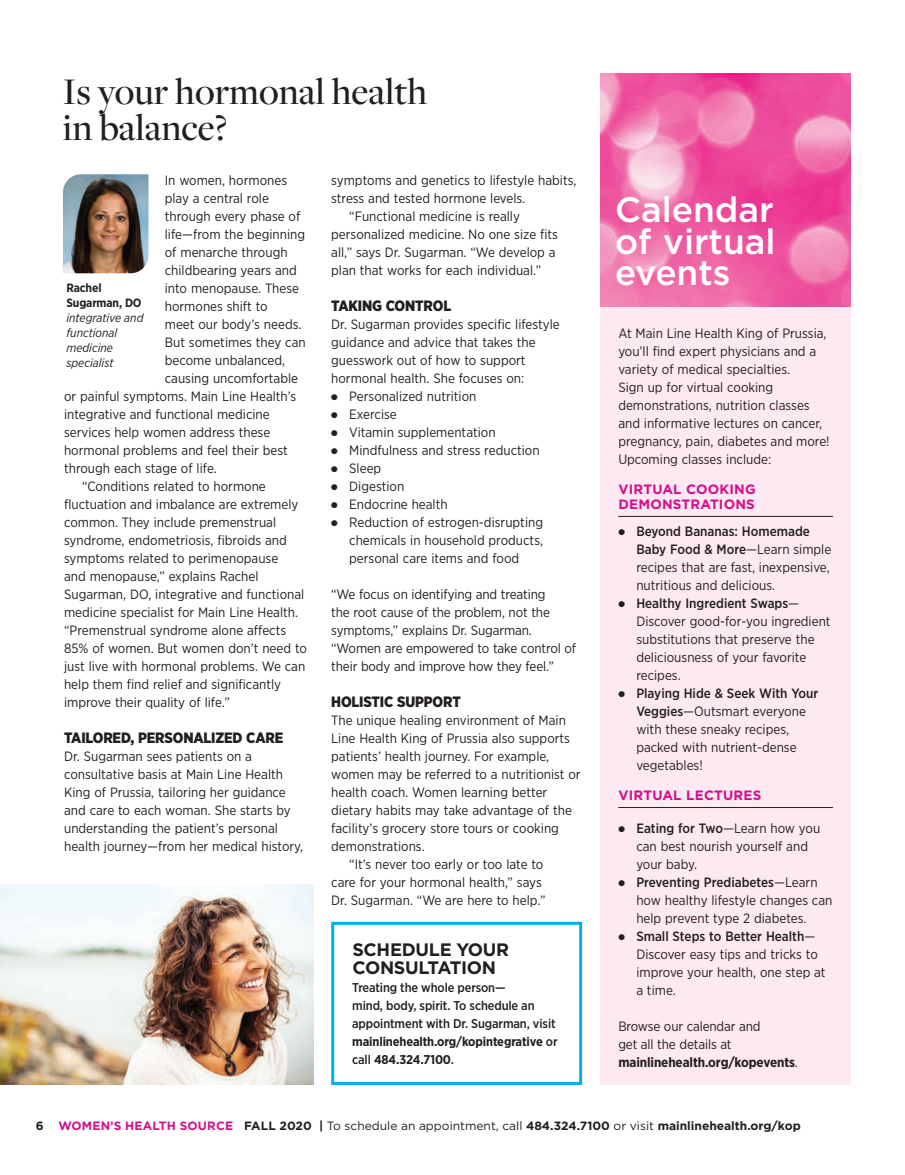
<style>
.page{position:relative;width:905px;height:1175px;background:#fff}
.page>*{position:absolute;margin:0;border:0;box-sizing:border-box;transform-origin:0 0}
.t1{font:500 39px/36px "Freight Disp Pro";color:#231f20}
.t2{font:35.25px/31.5px "Gotham OTF Medium";color:#fff}
.t3{font:700 18px/18px "Gotham OTF";letter-spacing:-.015em;color:#231f20}
.t4{font:900 15px "Gotham Narrow";letter-spacing:-.01em;color:#231f20}
.t5{font:13.5px/18px "Gotham Narrow";color:#231f20}
.t6{font:700 13.5px/15px "Gotham OTF";letter-spacing:.015em;color:#d50d8c}
.t7{font:500 12.75px/18px "Gotham Narrow";letter-spacing:-.01em;color:#231f20}
.t8{font:700 12px "Gotham OTF";color:#231f20}
.t9{font:italic 12px/15px "Gotham Narrow";color:#231f20}
.t10{font:700 12px "Gotham Narrow";letter-spacing:-.01em;color:#231f20}
.s1{font-weight:700}
.s2{font-weight:500}
.s3{color:#d50d8c}
.s4{font-family:"Gotham OTF Book";font-weight:400}
</style>
<div class="page">
<img style="left:600px;top:74px;width:250px;height:233px">
<div style="left:331px;top:921px;width:251px;height:164px;border:3px solid #00aeef"></div>
<div style="left:600px;top:307px;width:250px;height:777px;background:#fce9f1"></div>
<hr style="left:618px;top:516px;width:214px;height:1px;background:#231f20">
<hr style="left:618px;top:807px;width:214px;height:1px;background:#231f20">
<img style="left:0;top:884px;width:314px;height:200px">
<img style="left:63px;top:174px;width:85px;height:99px">
<h1 class="t1" style="left:63px;top:72px;width:365px">Is your hormonal health in balance?</h1>
<p class="t5" style="left:165px;top:170px;width:124px">In women, hormones</p>
<p class="t5" style="left:165px;top:188px;width:106px">play a central role</p>
<p class="t5" style="left:165px;top:206px;width:137px">through every phase of</p>
<p class="t5" style="left:165px;top:224px;width:142px">life—from the beginning</p>
<p class="t5" style="left:165px;top:242px;width:124px">of menarche through</p>
<p class="t5" style="left:165px;top:260px;width:134px">childbearing years and</p>
<p class="t5" style="left:165px;top:278px;width:136px">into menopause. These</p>
<p class="t5" style="left:165px;top:296px;width:104px">hormones shift to</p>
<p class="t5" style="left:165px;top:314px;width:138px">meet our body’s needs.</p>
<p class="t5" style="left:165px;top:332px;width:142px">But sometimes they can</p>
<p class="t5" style="left:165px;top:350px;width:122px">become unbalanced,</p>
<p class="t5" style="left:165px;top:368px;width:135px">causing uncomfortable</p>
<p class="t5" style="left:64px;top:386px;width:234px">or painful symptoms. Main Line Health’s</p>
<p class="t5" style="left:64px;top:404px;width:207px">integrative and functional medicine</p>
<p class="t5" style="left:64px;top:422px;width:208px">services help women address these</p>
<p class="t5" style="left:64px;top:440px;width:225px">hormonal problems and feel their best</p>
<p class="t5" style="left:64px;top:458px;width:154px">through each stage of life.</p>
<p class="t5" style="left:82px;top:476px;width:185px">“Conditions related to hormone</p>
<p class="t5" style="left:64px;top:494px;width:236px">fluctuation and imbalance are extremely</p>
<p class="t5" style="left:64px;top:512px;width:214px">common. They include premenstrual</p>
<p class="t5" style="left:64px;top:530px;width:224px">syndrome, endometriosis, fibroids and</p>
<p class="t5" style="left:64px;top:548px;width:216px">symptoms related to perimenopause</p>
<p class="t5" style="left:64px;top:566px;width:196px">and menopause,” explains Rachel</p>
<p class="t5" style="left:64px;top:584px;width:242px">Sugarman, DO, integrative and functional</p>
<p class="t5" style="left:64px;top:602px;width:235px">medicine specialist for Main Line Health.</p>
<p class="t5" style="left:64px;top:620px;width:224px">“Premenstrual syndrome alone affects</p>
<p class="t5" style="left:64px;top:638px;width:244px">85% of women. But women don’t need to</p>
<p class="t5" style="left:64px;top:656px;width:243px">just live with hormonal problems. We can</p>
<p class="t5" style="left:64px;top:674px;width:218px">help them find relief and significantly</p>
<p class="t5" style="left:64px;top:692px;width:167px">improve their quality of life.”</p>
<p class="t4" style="left:64px;top:727px;width:221px">TAILORED, PERSONALIZED CARE</p>
<p class="t5" style="left:64px;top:746px;width:241px">Dr. Sugarman sees patients on a consultative basis at Main Line Health King of Prussia, tailoring her guidance and care to each woman. She starts by understanding the patient’s personal health journey—from her medical history,</p>
<p class="t10" style="left:66px;top:280px;width:37px">Rachel</p>
<p class="t10" style="left:66px;top:295px;width:77px">Sugarman, DO</p>
<p class="t9" style="left:66px;top:310px;width:79px">integrative and functional medicine specialist</p>
<p class="t5" style="left:331px;top:170px;width:247px">symptoms and genetics to lifestyle habits,</p>
<p class="t5" style="left:331px;top:188px;width:195px">stress and tested hormone levels.</p>
<p class="t5" style="left:349px;top:206px;width:172px">“Functional medicine is really</p>
<p class="t5" style="left:331px;top:224px;width:228px">personalized medicine. No one size fits</p>
<p class="t5" style="left:331px;top:242px;width:226px">all,” says Dr. Sugarman. “We develop a</p>
<p class="t5" style="left:331px;top:260px;width:211px">plan that works for each individual.”</p>
<p class="t4" style="left:331px;top:295px;width:122px">TAKING CONTROL</p>
<p class="t5" style="left:331px;top:314px;width:230px">Dr. Sugarman provides specific lifestyle guidance and advice that takes the guesswork out of how to support hormonal health. She focuses on:</p>
<p class="t5" style="left:331px;top:386px;width:147px">● Personalized nutrition</p>
<p class="t5" style="left:331px;top:404px;width:67px">● Exercise</p>
<p class="t5" style="left:331px;top:422px;width:166px">● Vitamin supplementation</p>
<p class="t5" style="left:331px;top:440px;width:210px">● Mindfulness and stress reduction</p>
<p class="t5" style="left:331px;top:458px;width:52px">● Sleep</p>
<p class="t5" style="left:331px;top:476px;width:74px">● Digestion</p>
<p class="t5" style="left:331px;top:494px;width:118px">● Endocrine health</p>
<p class="t5" style="left:349px;top:512px;width:195px;text-align:justify;text-indent:-18px">● Reduction of estrogen-disrupting chemicals in household products, personal care items and food</p>
<p class="t5" style="left:331px;top:584px;width:246px">“We focus on identifying and treating<br>the root cause of the problem, not the symptoms,” explains Dr. Sugarman. “Women are empowered to take control of their body and improve how they feel.”</p>
<p class="t4" style="left:331px;top:691px;width:131px">HOLISTIC SUPPORT</p>
<p class="t5" style="left:331px;top:710px;width:236px">The unique healing environment of Main</p>
<p class="t5" style="left:331px;top:728px;width:240px">Line Health King of Prussia also supports</p>
<p class="t5" style="left:331px;top:746px;width:219px">patients’ health journey. For example,</p>
<p class="t5" style="left:331px;top:764px;width:251px">women may be referred to a nutritionist or</p>
<p class="t5" style="left:331px;top:782px;width:218px">health coach. Women learning better</p>
<p class="t5" style="left:331px;top:800px;width:242px">dietary habits may take advantage of the</p>
<p class="t5" style="left:331px;top:818px;width:229px">facility’s grocery store tours or cooking</p>
<p class="t5" style="left:331px;top:836px;width:95px">demonstrations.</p>
<p class="t5" style="left:349px;top:854px;width:196px">“It’s never too early or too late to</p>
<p class="t5" style="left:331px;top:872px;width:212px">care for your hormonal health,” says</p>
<p class="t5" style="left:331px;top:890px;width:216px">Dr. Sugarman. “We are here to help.”</p>
<h3 class="t3" style="left:352px;top:940px;width:158px">SCHEDULE YOUR<br>CONSULTATION</h3>
<p class="t7" style="left:352px;top:978px;width:207px">Treating the whole person—<br>mind, body, spirit. To schedule an appointment with Dr. Sugarman, visit <span class="s1">mainlinehealth.org/kopintegrative</span> or call <span class="s1">484.324.7100</span>.</p>
<h2 class="t2" style="left:615px;top:194px;width:162px">Calendar of virtual</h2>
<h2 class="t2" style="left:615px;top:257px;width:117px">events</h2>
<p class="t5" style="left:618px;top:323px;width:213px">At Main Line Health King of Prussia, you’ll find expert physicians and a variety of medical specialties.<br>Sign up for virtual cooking demonstrations, nutrition classes and informative lectures on cancer, pregnancy, pain, diabetes and more!<br>Upcoming classes include:</p>
<p class="t6" style="left:618px;top:481px;width:139px">VIRTUAL COOKING<br>DEMONSTRATIONS</p>
<p class="t5" style="left:636px;top:521px;width:196px;text-indent:-18px">● <span class="s2">Beyond Bananas: Homemade<br>Baby Food &amp; More</span>—Learn simple recipes that are fast, inexpensive, nutritious and delicious.</p>
<p class="t5" style="left:636px;top:593px;width:196px;text-indent:-18px">● <span class="s2">Healthy Ingredient Swaps</span>—<br>Discover good-for-you ingredient substitutions that preserve the deliciousness of your favorite recipes.</p>
<p class="t5" style="left:636px;top:683px;width:184px;text-indent:-18px">● <span class="s2">Playing Hide &amp; Seek With Your<br>Veggies</span>—Outsmart everyone with these sneaky recipes, packed with nutrient-dense vegetables!</p>
<p class="t6" style="left:618px;top:787px;width:144px">VIRTUAL LECTURES</p>
<p class="t5" style="left:636px;top:818px;width:185px;text-indent:-18px">● <span class="s2">Eating for Two</span>—Learn how you can best nourish yourself and your baby.</p>
<p class="t5" style="left:636px;top:872px;width:198px;text-indent:-18px">● <span class="s2">Preventing Prediabetes</span>—Learn how healthy lifestyle changes can help prevent type 2 diabetes.</p>
<p class="t5" style="left:636px;top:926px;width:191px;text-indent:-18px">● <span class="s2">Small Steps to Better Health</span>—<br>Discover easy tips and tricks to improve your health, one step at a time.</p>
<p class="t5" style="left:618px;top:1016px;width:181px">Browse our calendar and<br>get all the details at <span class="s1">mainlinehealth.org/kopevents</span>.</p>
<p class="t8" style="left:36px;top:1118px;width:766px">6 <span class="s3">WOMEN’S HEALTH SOURCE</span> FALL 2020 | <span class="s4">To schedule an appointment, call</span> 484.324.7100 <span class="s4">or visit</span> mainlinehealth.org/kop</p>
</div>
